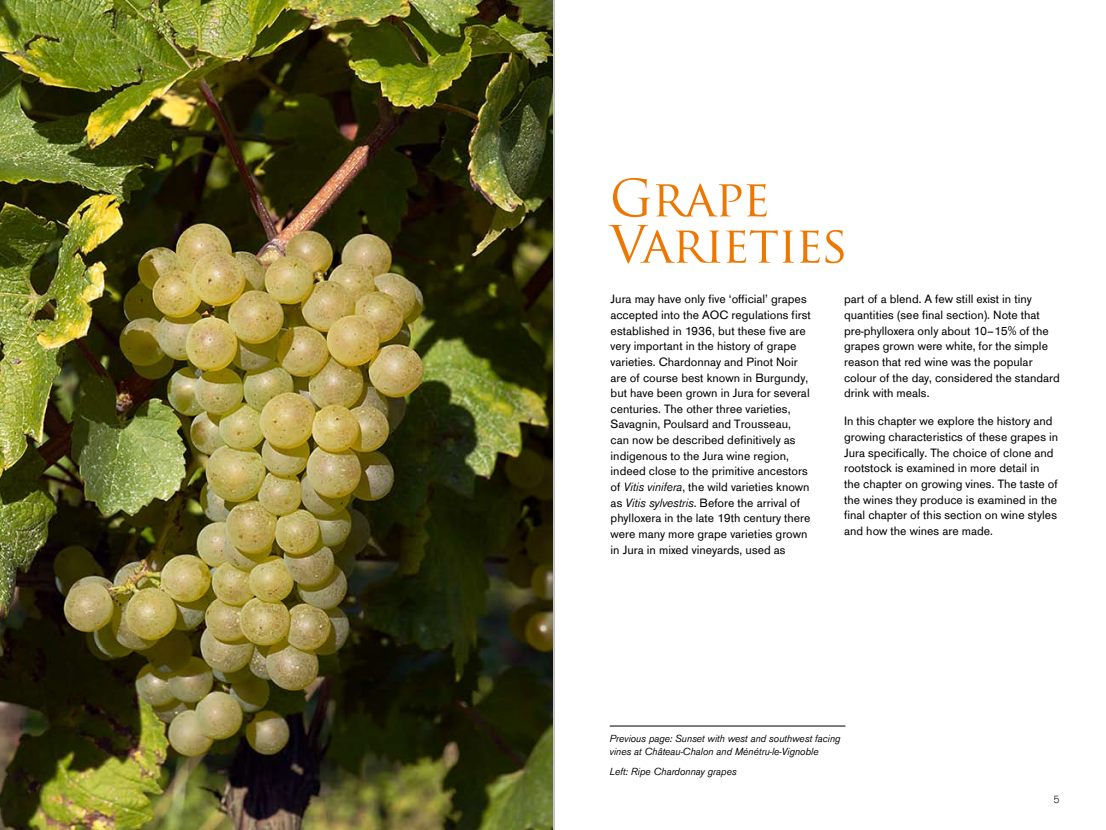
<style>
.page{position:relative;width:1106px;height:830px;background:#fff}
.page>*{position:absolute;margin:0;border:0;box-sizing:border-box;transform-origin:0 0}
.t1{font:50px/46.2px "Trajan Pro";letter-spacing:-.02em;color:#ed7703}
.t2{font:12.5px/15.6px "Ancona";color:#000}
.t3{font:300 11.25px "Ancona";color:#000}
.t4{font:italic 10.62px/12.5px "Ancona";color:#000}
.s1{font-style:italic}
</style>
<div class="page">
<img style="left:0;top:0;width:482px;height:829px">
<img style="left:482px;top:0;width:72px;height:829px">
<hr style="left:609px;top:725px;width:236px;height:1px;background:#000">
<h1 class="t1" style="left:609px;top:174px;width:240px">Grape<br>Varieties</h1>
<p class="t2" style="left:610px;top:290px;width:202px">Jura may have only five ‘official’ grapes accepted into the AOC regulations first established in 1936, but these five are very important in the history of grape varieties. Chardonnay and Pinot Noir are of course best known in Burgundy, but have been grown in Jura for several centuries. The other three varieties, Savagnin, Poulsard and Trousseau, can now be described definitively as indigenous to the Jura wine region, indeed close to the primitive ancestors of <span class="s1">Vitis vinifera</span>, the wild varieties known as <span class="s1">Vitis sylvestris</span>. Before the arrival of phylloxera in the late 19th century there were many more grape varieties grown in Jura in mixed vineyards, used as</p>
<p class="t2" style="left:844px;top:290px;width:217px">part of a blend. A few still exist in tiny quantities (see final section). Note that pre-phylloxera only about 10–15% of the grapes grown were white, for the simple reason that red wine was the popular colour of the day, considered the standard drink with meals.</p>
<p class="t2" style="left:844px;top:412px;width:216px">In this chapter we explore the history and growing characteristics of these grapes in Jura specifically. The choice of clone and rootstock is examined in more detail in the chapter on growing vines. The taste of the wines they produce is examined in the final chapter of this section on wine styles and how the wines are made.</p>
<p class="t4" style="left:609px;top:731px;width:232px">Previous page: Sunset with west and southwest facing vines at Château-Chalon and Ménétru-le-Vignoble</p>
<p class="t4" style="left:609px;top:763px;width:128px">Left: Ripe Chardonnay grapes</p>
<p class="t3" style="left:1053px;top:791px;width:8px">5</p>
</div>
